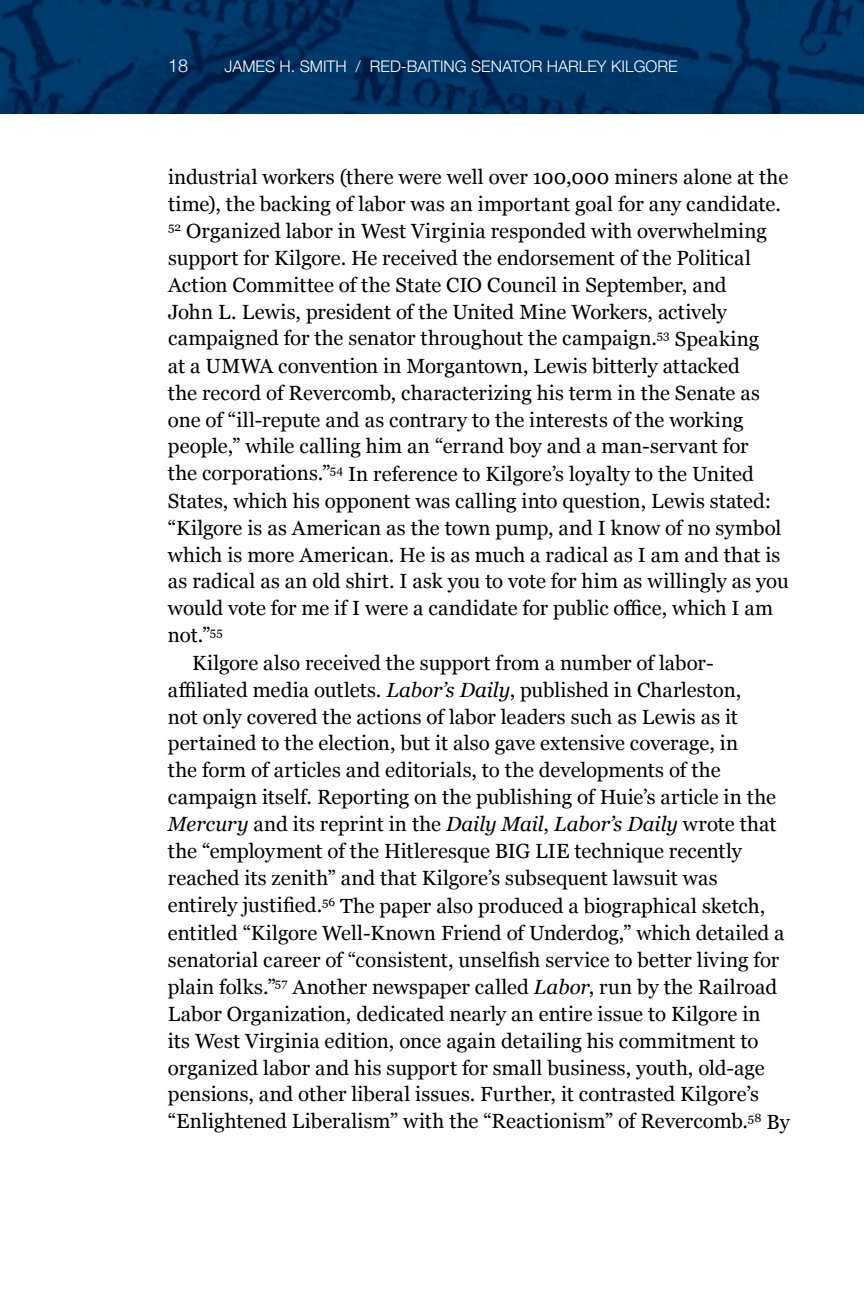
<style>
.page{position:relative;width:864px;height:1296px;background:#fff}
.page>*{position:absolute;margin:0;border:0;box-sizing:border-box;transform-origin:0 0}
.t1{font:20.4px "Georgia";letter-spacing:.005em;color:#000}
.t2{font:italic 20.4px "Georgia";color:#000}
.t3{font:300 18px "Helvetica Neue";color:#fff}
.t4{font:300 16px "Helvetica Neue";color:#fff}
.s1{font-style:italic}
.s2{font-style:normal}
</style>
<div class="page">
<img style="left:0;top:0;width:864px;height:114px">
<p class="t3" style="left:168px;top:51px;width:22px">18</p>
<p class="t4" style="left:224px;top:53px;width:455px">JAMES H. SMITH / RED-BAITING SENATOR HARLEY KILGORE</p>
<p class="t1" style="left:168px;top:162px;width:622px">industrial workers (there were well over 100,000 miners alone at the</p>
<p class="t1" style="left:168px;top:189px;width:614px">time), the backing of labor was an important goal for any candidate.</p>
<p class="t1" style="left:168px;top:216px;width:600px"><sup>52</sup> Organized labor in West Virginia responded with overwhelming</p>
<p class="t1" style="left:168px;top:243px;width:584px">support for Kilgore. He received the endorsement of the Political</p>
<p class="t1" style="left:168px;top:270px;width:560px">Action Committee of the State CIO Council in September, and</p>
<p class="t1" style="left:168px;top:297px;width:561px">John L. Lewis, president of the United Mine Workers, actively</p>
<p class="t1" style="left:168px;top:324px;width:593px">campaigned for the senator throughout the campaign.<sup>53</sup> Speaking</p>
<p class="t1" style="left:168px;top:351px;width:574px">at a UMWA convention in Morgantown, Lewis bitterly attacked</p>
<p class="t1" style="left:168px;top:378px;width:594px">the record of Revercomb, characterizing his term in the Senate as</p>
<p class="t1" style="left:168px;top:405px;width:577px">one of “ill-repute and as contrary to the interests of the working</p>
<p class="t1" style="left:168px;top:432px;width:582px">people,” while calling him an “errand boy and a man-servant for</p>
<p class="t1" style="left:168px;top:459px;width:587px">the corporations.”<sup>54</sup> In reference to Kilgore’s loyalty to the United</p>
<p class="t1" style="left:168px;top:486px;width:605px">States, which his opponent was calling into question, Lewis stated:</p>
<p class="t1" style="left:168px;top:513px;width:615px">“Kilgore is as American as the town pump, and I know of no symbol</p>
<p class="t1" style="left:168px;top:540px;width:614px">which is more American. He is as much a radical as I am and that is</p>
<p class="t1" style="left:168px;top:567px;width:622px">as radical as an old shirt. I ask you to vote for him as willingly as you</p>
<p class="t1" style="left:168px;top:594px;width:607px">would vote for me if I were a candidate for public office, which I am</p>
<p class="t1" style="left:168px;top:621px;width:56px">not.”<sup>55</sup></p>
<p class="t1" style="left:192px;top:648px;width:523px">Kilgore also received the support from a number of labor-</p>
<p class="t1" style="left:168px;top:675px;width:575px">affiliated media outlets. <span class="s1">Labor’s Daily</span>, published in Charleston,</p>
<p class="t1" style="left:168px;top:702px;width:572px">not only covered the actions of labor leaders such as Lewis as it</p>
<p class="t1" style="left:168px;top:729px;width:572px">pertained to the election, but it also gave extensive coverage, in</p>
<p class="t1" style="left:168px;top:756px;width:554px">the form of articles and editorials, to the developments of the</p>
<p class="t1" style="left:168px;top:783px;width:609px">campaign itself. Reporting on the publishing of Huie’s article in the</p>
<p class="t2" style="left:168px;top:810px;width:610px">Mercury <span class="s2">and its reprint in the</span> Daily Mail<span class="s2">,</span> Labor’s Daily <span class="s2">wrote that</span></p>
<p class="t1" style="left:168px;top:837px;width:576px">the “employment of the Hitleresque BIG LIE technique recently</p>
<p class="t1" style="left:168px;top:864px;width:551px">reached its zenith” and that Kilgore’s subsequent lawsuit was</p>
<p class="t1" style="left:168px;top:891px;width:599px">entirely justified.<sup>56</sup> The paper also produced a biographical sketch,</p>
<p class="t1" style="left:168px;top:918px;width:618px">entitled “Kilgore Well-Known Friend of Underdog,” which detailed a</p>
<p class="t1" style="left:168px;top:945px;width:613px">senatorial career of “consistent, unselfish service to better living for</p>
<p class="t1" style="left:168px;top:972px;width:611px">plain folks.”<sup>57</sup> Another newspaper called <span class="s1">Labor</span>, run by the Railroad</p>
<p class="t1" style="left:168px;top:999px;width:594px">Labor Organization, dedicated nearly an entire issue to Kilgore in</p>
<p class="t1" style="left:168px;top:1026px;width:592px">its West Virginia edition, once again detailing his commitment to</p>
<p class="t1" style="left:168px;top:1053px;width:598px">organized labor and his support for small business, youth, old-age</p>
<p class="t1" style="left:168px;top:1080px;width:592px">pensions, and other liberal issues. Further, it contrasted Kilgore’s</p>
<p class="t1" style="left:168px;top:1107px;width:624px">“Enlightened Liberalism” with the “Reactionism” of Revercomb.<sup>58</sup> By</p>
</div>
